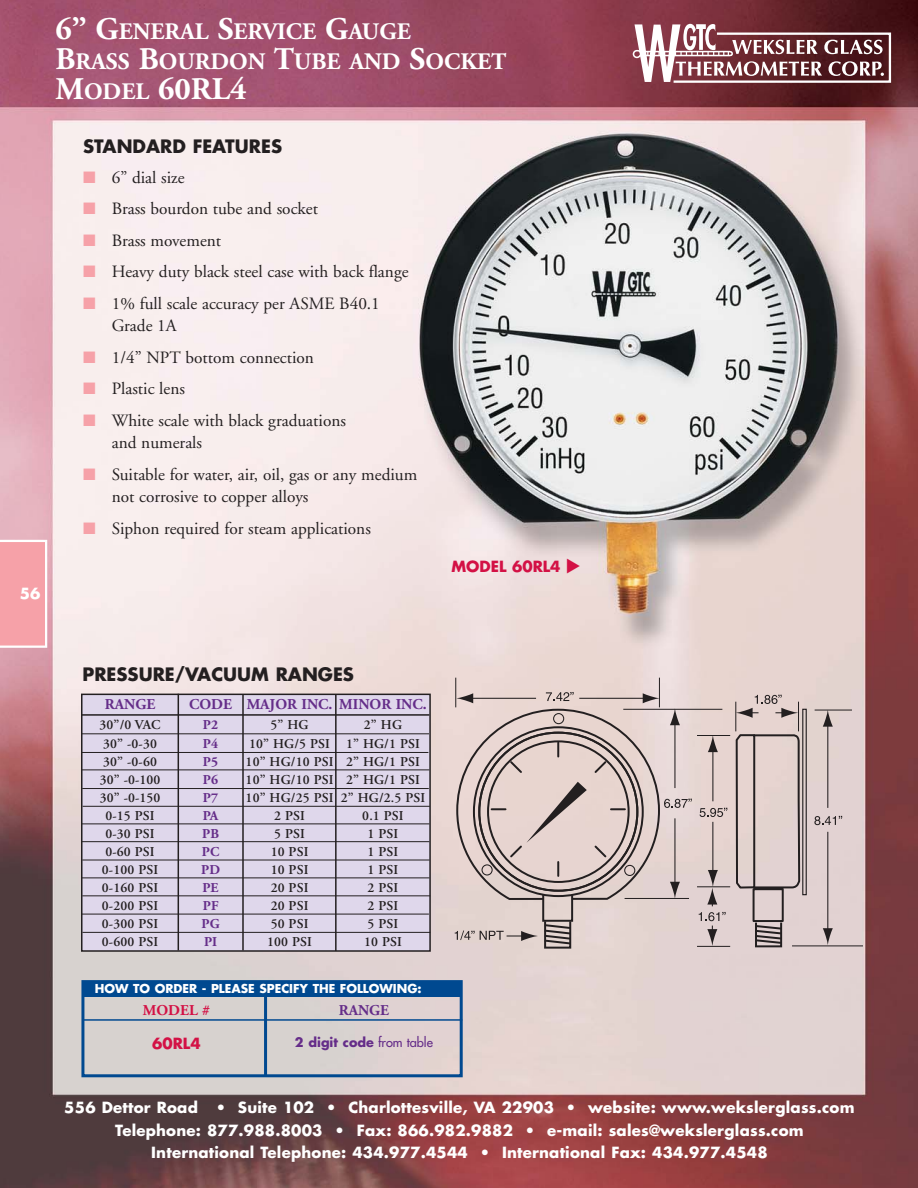
<style>
.page{position:relative;width:918px;height:1188px;background:#fff}
.page>*{position:absolute;margin:0;border:0;box-sizing:border-box;transform-origin:0 0}
.t1{font:700 31.5px "Adobe Garamond";color:#fff}
.t2{font:700 23.7px/30px "Adobe Garamond";color:#fff}
.t3{font:700 18px "Futura";color:#231f20}
.t4{font:17.25px/22.5px "Adobe Garamond";color:#231f20}
.t5{font:700 15px/22.5px "Futura";letter-spacing:.015em;color:#fff;text-align:center}
.t6{font:700 15px "Adobe Garamond";color:#652d89}
.t7{font:700 15px "Futura";color:#d31145}
.t8{font:700 15px "Adobe Garamond";color:#d31145}
.t9{font:600 13.5px "Adobe Garamond";letter-spacing:.01em;color:#231f20}
.t10{font:700 13.5px "Adobe Garamond";letter-spacing:.01em;color:#652d89}
.t11{font:700 12.75px "Futura";color:#652d89}
.t12{font:700 12px "Futura";color:#fff}
.s1{font-size:31.5px}
.s2{font-size:23.7px}
.s3{color:#f6a1a8}
.s4{font-weight:400}
</style>
<div class="page">
<img style="left:0;top:0;width:918px;height:1188px">
<svg style="left:633px;top:24px;width:258px;height:59px"></svg>
<svg style="left:0;top:540px;width:47px;height:108px;background:#f6a8ae"></svg>
<div style="left:82px;top:694px;width:348px;height:257px;background:#dfd7eb"></div>
<div style="left:81px;top:694px;width:350px;height:258px;border:2px solid #231f20"></div>
<hr style="left:81px;top:714px;width:348px;height:2px;background:#231f20">
<hr style="left:81px;top:733px;width:348px;height:1px;background:#231f20">
<hr style="left:81px;top:752px;width:347px;height:1px;background:#231f20">
<hr style="left:82px;top:770px;width:347px;height:1px;background:#231f20">
<hr style="left:82px;top:788px;width:347px;height:1px;background:#231f20">
<hr style="left:83px;top:806px;width:347px;height:1px;background:#231f20">
<hr style="left:81px;top:824px;width:348px;height:1px;background:#231f20">
<hr style="left:81px;top:841px;width:348px;height:1px;background:#231f20">
<hr style="left:82px;top:860px;width:348px;height:1px;background:#231f20">
<hr style="left:82px;top:878px;width:348px;height:1px;background:#231f20">
<hr style="left:82px;top:895px;width:348px;height:1px;background:#231f20">
<hr style="left:81px;top:914px;width:348px;height:1px;background:#231f20">
<hr style="left:82px;top:932px;width:348px;height:1px;background:#231f20">
<hr style="left:242px;top:694px;width:2px;height:256px;background:#231f20">
<hr style="left:335px;top:694px;width:2px;height:257px;background:#231f20">
<hr style="left:178px;top:694px;width:1px;height:256px;background:#231f20">
<div style="left:81px;top:980px;width:382px;height:97px;border:3px solid #004990"></div>
<div style="left:82px;top:981px;width:379px;height:16px;background:#004990"></div>
<hr style="left:264px;top:981px;width:3px;height:95px;background:#004990">
<hr style="left:84px;top:1019px;width:378px;height:2px;background:#004990">
<div style="left:542px;top:894px;width:31px;height:28px;border:2px solid #231f20"></div>
<div style="left:544px;top:920px;width:27px;height:29px;border:2px solid #231f20"></div>
<hr style="left:623px;top:709px;width:99px;height:1px;background:#231f20">
<hr style="left:792px;top:945px;width:70px;height:1px;background:#231f20">
<hr style="left:815px;top:710px;width:37px;height:1px;background:#231f20">
<hr style="left:697px;top:735px;width:33px;height:1px;background:#231f20">
<hr style="left:697px;top:886px;width:33px;height:1px;background:#231f20">
<hr style="left:697px;top:946px;width:33px;height:1px;background:#231f20">
<hr style="left:712px;top:748px;width:1px;height:53px;background:#231f20">
<svg style="left:708px;top:736px;width:10px;height:16px"></svg>
<hr style="left:712px;top:822px;width:1px;height:52px;background:#231f20">
<hr style="left:827px;top:832px;width:1px;height:100px;background:#231f20">
<svg style="left:823px;top:928px;width:10px;height:17px"></svg>
<hr style="left:827px;top:723px;width:1px;height:85px;background:#231f20">
<svg style="left:823px;top:710px;width:10px;height:17px"></svg>
<svg style="left:700px;top:808px;width:27px;height:9px"></svg>
<svg style="left:814px;top:816px;width:28px;height:9px"></svg>
<svg style="left:707px;top:870px;width:11px;height:36px"></svg>
<svg style="left:699px;top:912px;width:27px;height:34px"></svg>
<svg style="left:455px;top:678px;width:237px;height:223px;background:#d1c0bd"></svg>
<div style="left:482px;top:864px;width:11px;height:12px;border:1px solid #231f20;border-radius:50%"></div>
<div style="left:553px;top:713px;width:11px;height:11px;border:1px solid #231f20;border-radius:50%"></div>
<div style="left:624px;top:865px;width:11px;height:11px;border:1px solid #231f20;border-radius:50%"></div>
<div style="left:802px;top:709px;width:5px;height:186px;border:1px solid #231f20"></div>
<svg style="left:455px;top:923px;width:117px;height:23px;background:#c0b3af"></svg>
<svg style="left:735px;top:695px;width:66px;height:254px;background:#ccbdbb"></svg>
<svg style="left:567px;top:558px;width:13px;height:15px"></svg>
<h2 class="t2" style="left:55px;top:19px;width:453px"><span class="s1">6” G</span>ENERAL <span class="s1">S</span>ERVICE <span class="s1">G</span>AUGE<br><span class="s1">B</span>RASS <span class="s1">B</span>OURDON <span class="s1">T</span>UBE AND <span class="s1">S</span>OCKET</h2>
<h1 class="t1" style="left:55px;top:76px;width:193px">M<span class="s2">ODEL</span> 60RL4</h1>
<p class="t5" style="left:20px;top:584px;width:22px">56</p>
<p class="t3" style="left:83px;top:138px;width:201px">STANDARD FEATURES</p>
<p class="t4" style="left:83px;top:168px;width:103px"><span class="s3">■</span> 6” dial size</p>
<p class="t4" style="left:83px;top:199px;width:237px"><span class="s3">■</span> Brass bourdon tube and socket</p>
<p class="t4" style="left:83px;top:231px;width:140px"><span class="s3">■</span> Brass movement</p>
<p class="t4" style="left:83px;top:262px;width:327px"><span class="s3">■</span> Heavy duty black steel case with back flange</p>
<p class="t4" style="left:112px;top:294px;width:270px;text-indent:-29px"><span class="s3">■</span> 1% full scale accuracy per ASME B40.1<br>Grade 1A</p>
<p class="t4" style="left:83px;top:348px;width:233px"><span class="s3">■</span> 1/4” NPT bottom connection</p>
<p class="t4" style="left:83px;top:379px;width:104px"><span class="s3">■</span> Plastic lens</p>
<p class="t4" style="left:112px;top:411px;width:236px;text-indent:-29px"><span class="s3">■</span> White scale with black graduations and numerals</p>
<p class="t4" style="left:112px;top:464px;width:307px;text-indent:-29px"><span class="s3">■</span> Suitable for water, air, oil, gas or any medium not corrosive to copper alloys</p>
<p class="t4" style="left:83px;top:518px;width:289px"><span class="s3">■</span> Siphon required for steam applications</p>
<p class="t7" style="left:451px;top:560px;width:111px">MODEL 60RL4</p>
<p class="t3" style="left:82px;top:666px;width:273px">PRESSURE/VACUUM RANGES</p>
<p class="t6" style="left:105px;top:698px;width:52px">RANGE</p>
<p class="t6" style="left:189px;top:698px;width:239px">CODE MAJOR INC. MINOR INC.</p>
<p class="t9" style="left:100px;top:719px;width:62px">30”/0 VAC</p>
<p class="t10" style="left:203px;top:719px;width:17px">P2</p>
<p class="t9" style="left:271px;top:719px;width:40px">5” HG</p>
<p class="t9" style="left:364px;top:719px;width:40px">2” HG</p>
<p class="t9" style="left:103px;top:739px;width:55px">30” -0-30</p>
<p class="t10" style="left:203px;top:739px;width:17px">P4</p>
<p class="t9" style="left:249px;top:739px;width:172px">10” HG/5 PSI 1” HG/1 PSI</p>
<p class="t9" style="left:103px;top:757px;width:55px">30” -0-60</p>
<p class="t10" style="left:203px;top:757px;width:17px">P5</p>
<p class="t9" style="left:246px;top:757px;width:176px">10” HG/10 PSI 2” HG/1 PSI</p>
<p class="t9" style="left:100px;top:775px;width:62px">30” -0-100</p>
<p class="t10" style="left:203px;top:775px;width:17px">P6</p>
<p class="t9" style="left:246px;top:775px;width:176px">10” HG/10 PSI 2” HG/1 PSI</p>
<p class="t9" style="left:100px;top:793px;width:62px">30” -0-150</p>
<p class="t10" style="left:203px;top:793px;width:17px">P7</p>
<p class="t9" style="left:246px;top:793px;width:181px">10” HG/25 PSI 2” HG/2.5 PSI</p>
<p class="t9" style="left:105px;top:811px;width:51px">0-15 PSI</p>
<p class="t10" style="left:203px;top:811px;width:17px">PA</p>
<p class="t9" style="left:274px;top:811px;width:32px">2 PSI</p>
<p class="t9" style="left:362px;top:811px;width:43px">0.1 PSI</p>
<p class="t9" style="left:105px;top:829px;width:51px">0-30 PSI</p>
<p class="t10" style="left:202px;top:829px;width:18px">PB</p>
<p class="t9" style="left:274px;top:829px;width:32px">5 PSI</p>
<p class="t9" style="left:368px;top:829px;width:32px">1 PSI</p>
<p class="t9" style="left:105px;top:847px;width:51px">0-60 PSI</p>
<p class="t10" style="left:202px;top:847px;width:19px">PC</p>
<p class="t9" style="left:271px;top:847px;width:39px">10 PSI</p>
<p class="t9" style="left:368px;top:847px;width:32px">1 PSI</p>
<p class="t9" style="left:102px;top:865px;width:58px">0-100 PSI</p>
<p class="t10" style="left:201px;top:865px;width:20px">PD</p>
<p class="t9" style="left:271px;top:865px;width:39px">10 PSI</p>
<p class="t9" style="left:368px;top:865px;width:32px">1 PSI</p>
<p class="t9" style="left:102px;top:883px;width:58px">0-160 PSI</p>
<p class="t10" style="left:203px;top:883px;width:18px">PE</p>
<p class="t9" style="left:271px;top:883px;width:39px">20 PSI</p>
<p class="t9" style="left:368px;top:883px;width:32px">2 PSI</p>
<p class="t9" style="left:102px;top:901px;width:58px">0-200 PSI</p>
<p class="t10" style="left:203px;top:901px;width:17px">PF</p>
<p class="t9" style="left:271px;top:901px;width:39px">20 PSI</p>
<p class="t9" style="left:368px;top:901px;width:32px">2 PSI</p>
<p class="t9" style="left:102px;top:919px;width:58px">0-300 PSI</p>
<p class="t10" style="left:202px;top:919px;width:20px">PG</p>
<p class="t9" style="left:271px;top:919px;width:39px">50 PSI</p>
<p class="t9" style="left:368px;top:919px;width:32px">5 PSI</p>
<p class="t9" style="left:102px;top:937px;width:58px">0-600 PSI</p>
<p class="t10" style="left:204px;top:937px;width:15px">PI</p>
<p class="t9" style="left:267px;top:937px;width:46px">100 PSI</p>
<p class="t9" style="left:364px;top:937px;width:39px">10 PSI</p>
<p class="t12" style="left:95px;top:983px;width:328px">HOW TO ORDER - PLEASE SPECIFY THE FOLLOWING:</p>
<p class="t8" style="left:143px;top:1004px;width:69px">MODEL #</p>
<p class="t7" style="left:152px;top:1036px;width:50px">60RL4</p>
<p class="t6" style="left:339px;top:1004px;width:52px">RANGE</p>
<p class="t11" style="left:295px;top:1036px;width:140px">2 digit code <span class="s4">from table</span></p>
<p class="t5" style="left:64px;top:1098px;width:792px">556 Dettor Road • Suite 102 • Charlottesville, VA 22903 • website: www.wekslerglass.com<br>Telephone: 877.988.8003 • Fax: 866.982.9882 • e-mail: sales@wekslerglass.com<br>International Telephone: 434.977.4544 • International Fax: 434.977.4548</p>
</div>
